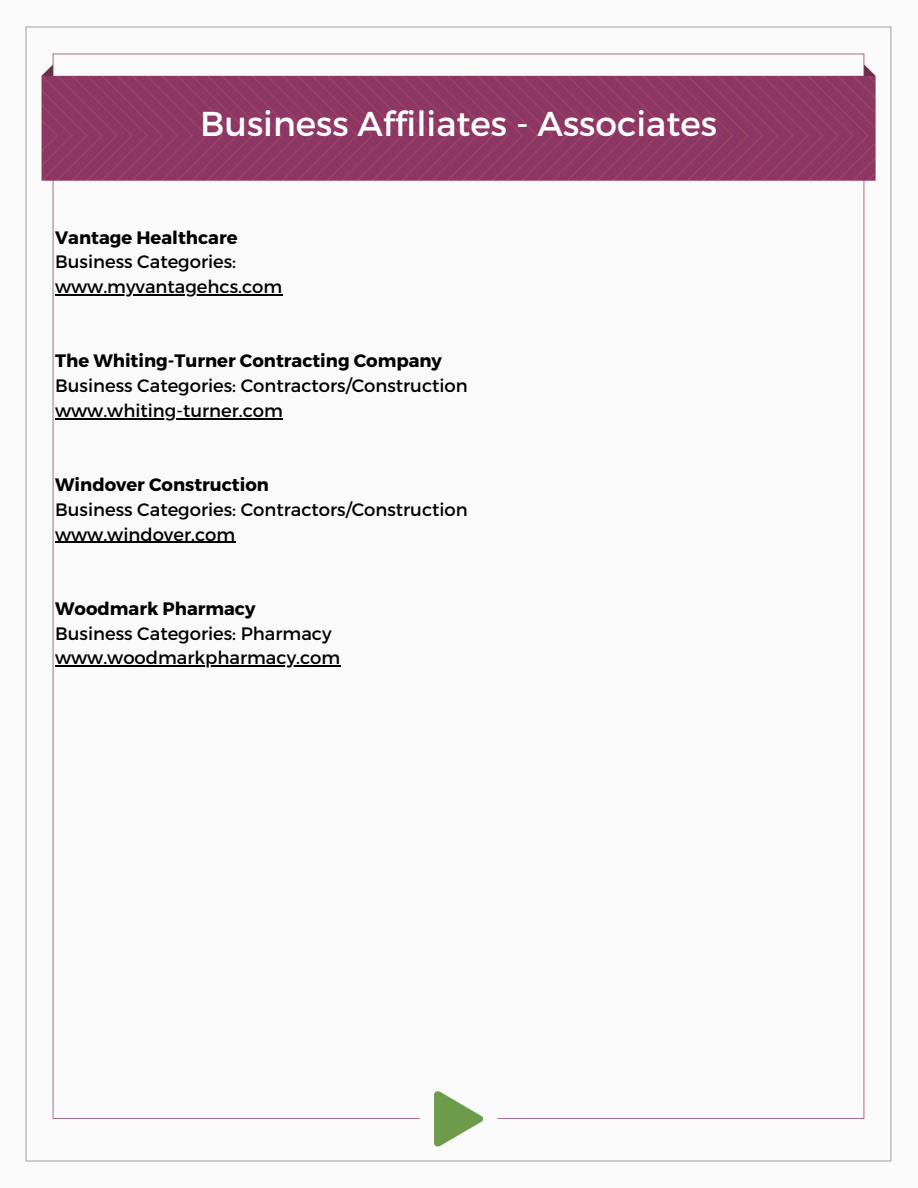
<style>
.page{position:relative;width:918px;height:1188px;background:#fff}
.page>*{position:absolute;margin:0;border:0;box-sizing:border-box;transform-origin:0 0}
.t1{font:34.5px "Montserrat";color:#fff}
.t2{font:18px "Montserrat";color:#000}
.t3{font:700 18px "Montserrat";color:#000}
</style>
<div class="page">
<img style="left:25px;top:26px;width:868px;height:1136px">
<hr style="left:55px;top:294px;width:227px;height:1px;background:#000">
<hr style="left:55px;top:418px;width:228px;height:1px;background:#000">
<hr style="left:55px;top:542px;width:180px;height:1px;background:#000">
<hr style="left:55px;top:666px;width:285px;height:1px;background:#000">
<h1 class="t1" style="left:200px;top:102px;width:518px">Business Affiliates - Associates</h1>
<p class="t3" style="left:55px;top:226px;width:184px">Vantage Healthcare</p>
<p class="t2" style="left:55px;top:250px;width:182px">Business Categories:</p>
<p class="t2" style="left:55px;top:275px;width:229px">www.myvantagehcs.com</p>
<p class="t3" style="left:55px;top:349px;width:388px">The Whiting-Turner Contracting Company</p>
<p class="t2" style="left:55px;top:374px;width:414px">Business Categories: Contractors/Construction</p>
<p class="t2" style="left:55px;top:399px;width:229px">www.whiting-turner.com</p>
<p class="t3" style="left:55px;top:473px;width:215px">Windover Construction</p>
<p class="t2" style="left:55px;top:498px;width:414px">Business Categories: Contractors/Construction</p>
<p class="t2" style="left:55px;top:523px;width:182px">www.windover.com</p>
<p class="t3" style="left:55px;top:597px;width:202px">Woodmark Pharmacy</p>
<p class="t2" style="left:55px;top:622px;width:278px">Business Categories: Pharmacy</p>
<p class="t2" style="left:55px;top:646px;width:287px">www.woodmarkpharmacy.com</p>
</div>
